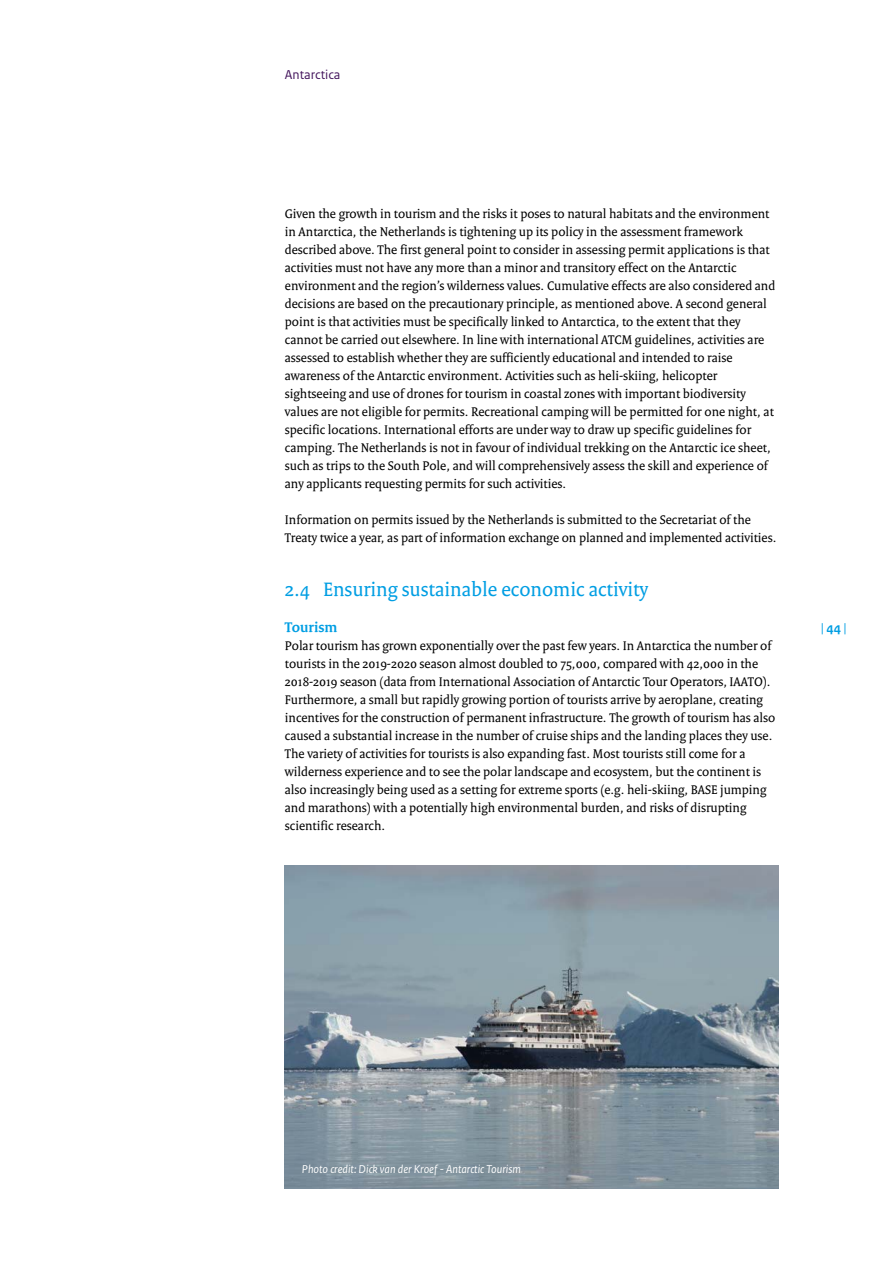
<style>
.page{position:relative;width:893px;height:1263px;background:#fff}
.page>*{position:absolute;margin:0;border:0;box-sizing:border-box;transform-origin:0 0}
._04_RO_Paragraafkop{font:21px "Rijksoverheid Serif";color:#009ee3}
._05_RO_Alineakop{font:700 15px "Rijksoverheid Serif";color:#009ee3}
._10_RO_Broodtekst_Se{font:13.5px/18px "Rijksoverheid Serif";color:#000}
.t1{font:13.5px "Rijksoverheid Sans Text";color:#44165d}
.t2{font:13.5px "Rijksoverheid Sans Text";color:#009ee3}
.t3{font:italic 12px "Rijksoverheid Sans Text";color:#fff}
.s1{font-weight:700}
</style>
<div class="page">
<img style="left:285px;top:865px;width:493px;height:323px">
<p class="t1" style="left:285px;top:67px;width:57px">Antarctica</p>
<p class="_10_RO_Broodtekst_Se" style="left:285px;top:204px;width:492px">Given the growth in tourism and the risks it poses to natural habitats and the environment in Antarctica, the Netherlands is tightening up its policy in the assessment framework described above. The first general point to consider in assessing permit applications is that activities must not have any more than a minor and transitory effect on the Antarctic environment and the region’s wilderness values. Cumulative effects are also considered and decisions are based on the precautionary principle, as mentioned above. A second general point is that activities must be specifically linked to Antarctica, to the extent that they cannot be carried out elsewhere. In line with international ATCM guidelines, activities are assessed to establish whether they are sufficiently educational and intended to raise awareness of the Antarctic environment. Activities such as heli-skiing, helicopter sightseeing and use of drones for tourism in coastal zones with important biodiversity values are not eligible for permits. Recreational camping will be permitted for one night, at specific locations. International efforts are under way to draw up specific guidelines for camping. The Netherlands is not in favour of individual trekking on the Antarctic ice sheet, such as trips to the South Pole, and will comprehensively assess the skill and experience of any applicants requesting permits for such activities.</p>
<p class="_10_RO_Broodtekst_Se" style="left:285px;top:510px;width:493px">Information on permits issued by the Netherlands is submitted to the Secretariat of the<br>Treaty twice a year, as part of information exchange on planned and implemented activities.</p>
<h3 class="_04_RO_Paragraafkop" style="left:285px;top:577px;width:365px">2.4 Ensuring sustainable economic activity</h3>
<p class="_05_RO_Alineakop" style="left:285px;top:618px;width:54px">Tourism</p>
<p class="_10_RO_Broodtekst_Se" style="left:285px;top:636px;width:492px">Polar tourism has grown exponentially over the past few years. In Antarctica the number of tourists in the 2019-2020 season almost doubled to 75,000, compared with 42,000 in the 2018-2019 season (data from International Association of Antarctic Tour Operators, IAATO).<br>Furthermore, a small but rapidly growing portion of tourists arrive by aeroplane, creating incentives for the construction of permanent infrastructure. The growth of tourism has also caused a substantial increase in the number of cruise ships and the landing places they use.<br>The variety of activities for tourists is also expanding fast. Most tourists still come for a wilderness experience and to see the polar landscape and ecosystem, but the continent is also increasingly being used as a setting for extreme sports (e.g. heli-skiing, BASE jumping and marathons) with a potentially high environmental burden, and risks of disrupting scientific research.</p>
<p class="t2" style="left:821px;top:620px;width:28px">| <span class="s1">44</span> |</p>
<p class="t3" style="left:302px;top:1162px;width:220px">Photo credit: Dick van der Kroef - Antarctic Tourism</p>
</div>
